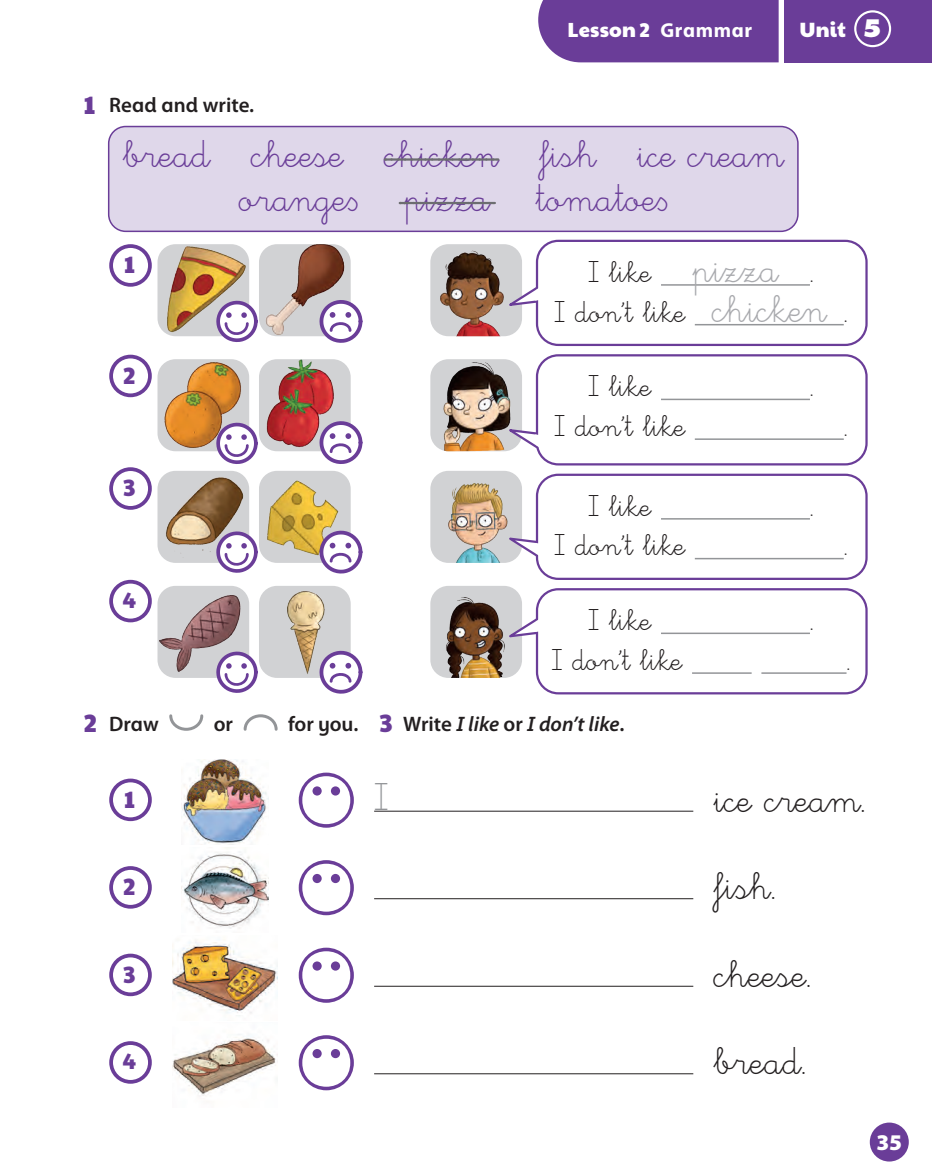
<style>
.page{position:relative;width:932px;height:1174px;background:#fff}
.page>*{position:absolute;margin:0;border:0;box-sizing:border-box;transform-origin:0 0}
.t1{font:40.5px/43.5px "Escolar Pro";color:#6a3d98;text-align:center}
.t2{font:40.5px "Escolar Pro";color:#231f20}
.t3{font:40.5px "Escolar Pro";color:#939598}
.t4{font:31.5px/39.8px "Escolar Pro";color:#231f20;text-align:center}
.t5{font:24px "Paytone One";color:#6a3d98}
.t6{font:900 24px "Myriad Infant UKOUP";color:#6a3d98}
.t7{font:900 22.5px "Myriad Infant UKOUP";color:#fff}
.t8{font:600 21px "Myriad Infant UKOUP";color:#231f20}
.t9{font:20.25px "Paytone One";letter-spacing:.01em;color:#fff}
.s1{font-family:"Myriad Infant UKOUP";font-weight:700}
.s2{font-family:"Futura Std";font-weight:800;font-size:23.4px}
.s3{font-family:"Paytone One";font-weight:400;font-size:25.5px;color:#6a3d98}
.s4{font-size:40.5px;color:#a8a9ad}
.s5{font-style:italic}
</style>
<div class="page">
<img style="left:430px;top:244px;width:92px;height:92px">
<img style="left:430px;top:359px;width:92px;height:92px">
<img style="left:430px;top:471px;width:92px;height:92px">
<img style="left:430px;top:586px;width:92px;height:92px">
<div style="left:109px;top:127px;width:688px;height:104px;background:#dfd7ea;border-radius:17px"></div>
<svg style="left:385px;top:158px;width:113px;height:3px"></svg>
<hr style="left:399px;top:202px;width:94px;height:2px;background:#6c6d70">
<div style="left:108px;top:126px;width:690px;height:106px;border:2px solid #6a3d98;border-radius:17px"></div>
<hr style="left:660px;top:284px;width:149px;height:2px;background:#939598">
<hr style="left:694px;top:324px;width:149px;height:1px;background:#939598">
<div style="left:535px;top:240px;width:332px;height:106px;border:2px solid #6a3d98;border-radius:21px"></div>
<svg style="left:500px;top:285px;width:39px;height:23px"></svg>
<hr style="left:660px;top:399px;width:149px;height:1px;background:#939598">
<hr style="left:694px;top:438px;width:149px;height:2px;background:#939598">
<div style="left:535px;top:354px;width:332px;height:111px;border:2px solid #6a3d98;border-radius:21px"></div>
<svg style="left:500px;top:427px;width:39px;height:23px"></svg>
<hr style="left:660px;top:518px;width:149px;height:2px;background:#939598">
<hr style="left:694px;top:558px;width:149px;height:1px;background:#939598">
<div style="left:535px;top:474px;width:332px;height:106px;border:2px solid #6a3d98;border-radius:21px"></div>
<svg style="left:500px;top:535px;width:39px;height:23px"></svg>
<hr style="left:660px;top:632px;width:149px;height:2px;background:#939598">
<hr style="left:691px;top:672px;width:60px;height:2px;background:#939598">
<hr style="left:761px;top:672px;width:85px;height:2px;background:#939598">
<div style="left:535px;top:588px;width:332px;height:106px;border:2px solid #6a3d98;border-radius:21px"></div>
<svg style="left:500px;top:616px;width:39px;height:24px"></svg>
<svg style="left:169px;top:714px;width:35px;height:17px"></svg>
<svg style="left:243px;top:714px;width:35px;height:17px"></svg>
<div style="left:109px;top:778px;width:43px;height:43px;border:4px solid #6a3d98;border-radius:50%"></div>
<img style="left:182px;top:759px;width:87px;height:85px">
<svg style="left:298px;top:772px;width:56px;height:56px"></svg>
<hr style="left:374px;top:811px;width:319px;height:1px;background:#231f20">
<div style="left:109px;top:866px;width:43px;height:43px;border:4px solid #6a3d98;border-radius:50%"></div>
<img style="left:182px;top:847px;width:87px;height:82px">
<svg style="left:298px;top:860px;width:56px;height:55px"></svg>
<hr style="left:374px;top:898px;width:319px;height:1px;background:#231f20">
<div style="left:109px;top:954px;width:43px;height:42px;border:4px solid #6a3d98;border-radius:50%"></div>
<img style="left:173px;top:941px;width:104px;height:155px">
<svg style="left:298px;top:948px;width:56px;height:55px"></svg>
<hr style="left:374px;top:986px;width:319px;height:1px;background:#231f20">
<div style="left:109px;top:1041px;width:43px;height:43px;border:4px solid #6a3d98;border-radius:50%"></div>
<svg style="left:298px;top:1035px;width:56px;height:55px"></svg>
<hr style="left:374px;top:1073px;width:319px;height:1px;background:#231f20">
<div style="left:784px;top:0;width:147px;height:62px;background:#6a3d98"></div>
<div style="left:853px;top:10px;width:37px;height:37px;border:2px solid #fff;border-radius:50%"></div>
<div style="left:538px;top:0;width:240px;height:62px;background:#6a3d98"></div>
<div style="left:869px;top:1122px;width:39px;height:39px;background:#6a3d98;border-radius:50%"></div>
<img style="left:157px;top:244px;width:92px;height:92px">
<img style="left:259px;top:244px;width:91px;height:92px">
<svg style="left:319px;top:298px;width:43px;height:45px"></svg>
<svg style="left:216px;top:299px;width:41px;height:43px"></svg>
<img style="left:157px;top:359px;width:92px;height:92px">
<img style="left:259px;top:359px;width:91px;height:92px">
<svg style="left:319px;top:419px;width:43px;height:45px"></svg>
<svg style="left:216px;top:421px;width:41px;height:43px"></svg>
<img style="left:157px;top:471px;width:92px;height:92px">
<img style="left:259px;top:471px;width:91px;height:92px">
<svg style="left:319px;top:529px;width:43px;height:45px"></svg>
<svg style="left:216px;top:530px;width:41px;height:43px"></svg>
<img style="left:157px;top:586px;width:92px;height:92px">
<img style="left:259px;top:586px;width:91px;height:92px">
<svg style="left:319px;top:649px;width:43px;height:45px"></svg>
<svg style="left:216px;top:650px;width:41px;height:43px"></svg>
<div style="left:109px;top:244px;width:43px;height:43px;border:4px solid #6a3d98;border-radius:50%"></div>
<div style="left:109px;top:355px;width:43px;height:42px;border:4px solid #6a3d98;border-radius:50%"></div>
<div style="left:109px;top:467px;width:43px;height:43px;border:4px solid #6a3d98;border-radius:50%"></div>
<div style="left:109px;top:580px;width:43px;height:42px;border:4px solid #6a3d98;border-radius:50%"></div>
<p class="t9" style="left:567px;top:11px;width:186px">Lesson 2 <span class="s1">Grammar</span></p>
<p class="t9" style="left:799px;top:11px;width:84px">Unit <span class="s2">5</span></p>
<p class="t8" style="left:84px;top:92px;width:172px"><span class="s3">1</span> Read and write.</p>
<p class="t1" style="left:123px;top:135px;width:662px">bread cheese chicken fish ice cream orange∫ pizza tomatoe∫</p>
<p class="t4" style="left:554px;top:254px;width:295px">ý like <span class="s4">pizza</span> .<br>ý don’t like <span class="s4">chicken</span> .</p>
<p class="t5" style="left:124px;top:243px;width:12px">1</p>
<p class="t5" style="left:123px;top:353px;width:14px">2</p>
<p class="t5" style="left:123px;top:466px;width:14px">3</p>
<p class="t6" style="left:123px;top:586px;width:15px">4</p>
<p class="t4" style="left:588px;top:368px;width:65px">ý like</p>
<p class="t4" style="left:554px;top:408px;width:132px">ý don’t like</p>
<p class="t4" style="left:588px;top:488px;width:65px">ý like</p>
<p class="t4" style="left:554px;top:528px;width:132px">ý don’t like</p>
<p class="t4" style="left:588px;top:602px;width:65px">ý like</p>
<p class="t4" style="left:551px;top:642px;width:132px">ý don’t like</p>
<p class="t8" style="left:84px;top:710px;width:76px"><span class="s3">2</span> Draw</p>
<p class="t8" style="left:214px;top:710px;width:21px">or</p>
<p class="t8" style="left:288px;top:710px;width:337px">for you. <span class="s3">3</span> Write <span class="s5">I like</span> or <span class="s5">I don’t like</span>.</p>
<p class="t4" style="left:809px;top:368px;width:5px">.</p>
<p class="t4" style="left:809px;top:488px;width:5px">.</p>
<p class="t4" style="left:809px;top:602px;width:5px">.</p>
<p class="t4" style="left:843px;top:408px;width:5px">.</p>
<p class="t4" style="left:843px;top:528px;width:5px">.</p>
<p class="t4" style="left:846px;top:642px;width:5px">.</p>
<p class="t5" style="left:124px;top:777px;width:12px">1</p>
<p class="t3" style="left:374px;top:776px;width:16px">ý</p>
<p class="t2" style="left:713px;top:777px;width:154px">ice cream.</p>
<p class="t5" style="left:123px;top:864px;width:14px">2</p>
<p class="t2" style="left:713px;top:865px;width:64px">fish.</p>
<p class="t5" style="left:123px;top:952px;width:14px">3</p>
<p class="t2" style="left:713px;top:952px;width:99px">cheese.</p>
<p class="t6" style="left:123px;top:1047px;width:15px">4</p>
<p class="t2" style="left:713px;top:1040px;width:94px">bread.</p>
<p class="t7" style="left:876px;top:1129px;width:27px">35</p>
</div>
